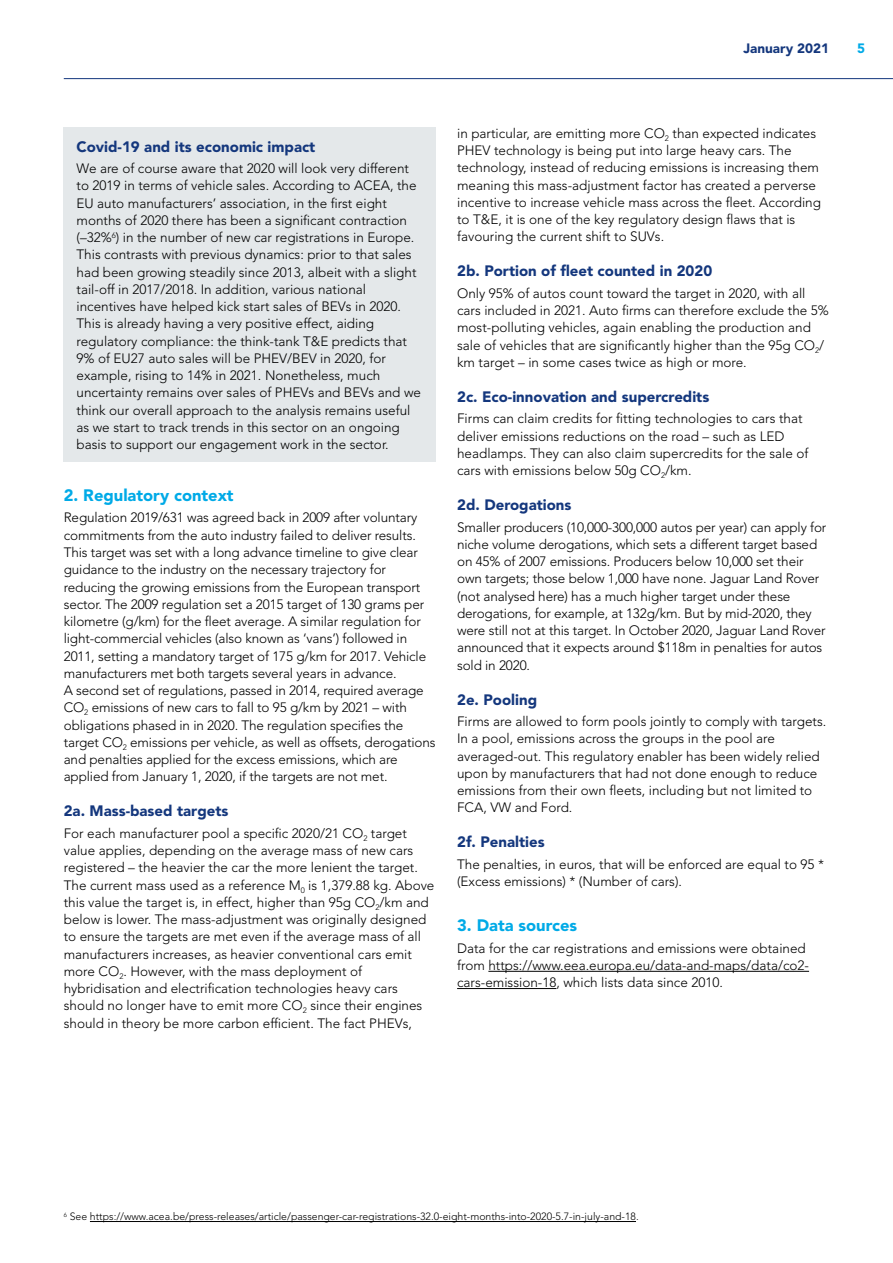
<style>
.page{position:relative;width:893px;height:1263px;background:#fff}
.page>*{position:absolute;margin:0;border:0;box-sizing:border-box;transform-origin:0 0}
.t1{font:900 16.5px "Avenir LT Std";color:#00aae7}
.t2{font:900 15px "Avenir LT Std";color:#14377d}
.t3{font:300 13.5px/17.2px "Avenir LT Std";color:#000}
.t4{font:900 13.5px "Avenir LT Std";color:#14377d}
.t5{font:900 13.5px "Avenir LT Std";color:#00aae7}
.t6{font:300 10.5px "Avenir LT Std";color:#000}
</style>
<div class="page">
<div style="left:64px;top:128px;width:372px;height:334px;background:#e4e8ea"></div>
<hr style="left:488px;top:971px;width:321px;height:1px;background:#000">
<hr style="left:457px;top:988px;width:99px;height:1px;background:#000">
<hr style="left:90px;top:1221px;width:546px;height:1px;background:#000">
<hr style="left:64px;top:78px;width:829px;height:1px;background:#14377d">
<p class="t4" style="left:743px;top:40px;width:87px">January 2021</p>
<p class="t5" style="left:857px;top:40px;width:9px">5</p>
<p class="t2" style="left:77px;top:137px;width:240px">Covid-19 and its economic impact</p>
<p class="t3" style="left:77px;top:160px;width:346px">We are of course aware that 2020 will look very different to 2019 in terms of vehicle sales. According to ACEA, the EU auto manufacturers’ association, in the first eight months of 2020 there has been a significant contraction (–32%<sup>6</sup>) in the number of new car registrations in Europe.<br>This contrasts with previous dynamics: prior to that sales had been growing steadily since 2013, albeit with a slight tail-off in 2017/2018. In addition, various national incentives have helped kick start sales of BEVs in 2020.<br>This is already having a very positive effect, aiding regulatory compliance: the think-tank T&amp;E predicts that 9% of EU27 auto sales will be PHEV/BEV in 2020, for example, rising to 14% in 2021. Nonetheless, much uncertainty remains over sales of PHEVs and BEVs and we think our overall approach to the analysis remains useful as we start to track trends in this sector on an ongoing basis to support our engagement work in the sector.</p>
<p class="t1" style="left:64px;top:485px;width:171px">2. Regulatory context</p>
<p class="t3" style="left:64px;top:509px;width:373px">Regulation 2019/631 was agreed back in 2009 after voluntary commitments from the auto industry failed to deliver results.<br>This target was set with a long advance timeline to give clear guidance to the industry on the necessary trajectory for reducing the growing emissions from the European transport sector. The 2009 regulation set a 2015 target of 130 grams per kilometre (g/km) for the fleet average. A similar regulation for light-commercial vehicles (also known as ‘vans’) followed in 2011, setting a mandatory target of 175 g/km for 2017. Vehicle manufacturers met both targets several years in advance.<br>A second set of regulations, passed in 2014, required average CO<sub>2</sub> emissions of new cars to fall to 95 g/km by 2021 – with obligations phased in in 2020. The regulation specifies the target CO<sub>2</sub> emissions per vehicle, as well as offsets, derogations and penalties applied for the excess emissions, which are applied from January 1, 2020, if the targets are not met.</p>
<p class="t2" style="left:64px;top:802px;width:166px">2a. Mass-based targets</p>
<p class="t3" style="left:64px;top:824px;width:372px">For each manufacturer pool a specific 2020/21 CO<sub>2</sub> target value applies, depending on the average mass of new cars registered – the heavier the car the more lenient the target.<br>The current mass used as a reference M<sub>0</sub> is 1,379.88 kg. Above this value the target is, in effect, higher than 95g CO<sub>2</sub>/km and below is lower. The mass-adjustment was originally designed to ensure the targets are met even if the average mass of all manufacturers increases, as heavier conventional cars emit more CO<sub>2</sub>. However, with the mass deployment of hybridisation and electrification technologies heavy cars should no longer have to emit more CO<sub>2</sub> since their engines should in theory be more carbon efficient. The fact PHEVs,</p>
<p class="t3" style="left:457px;top:125px;width:365px">in particular, are emitting more CO<sub>2</sub> than expected indicates PHEV technology is being put into large heavy cars. The technology, instead of reducing emissions is increasing them meaning this mass-adjustment factor has created a perverse incentive to increase vehicle mass across the fleet. According to T&amp;E, it is one of the key regulatory design flaws that is favouring the current shift to SUVs.</p>
<p class="t2" style="left:457px;top:262px;width:257px">2b. Portion of fleet counted in 2020</p>
<p class="t3" style="left:457px;top:285px;width:373px">Only 95% of autos count toward the target in 2020, with all cars included in 2021. Auto firms can therefore exclude the 5% most-polluting vehicles, again enabling the production and sale of vehicles that are significantly higher than the 95g CO<sub>2</sub>/ km target – in some cases twice as high or more.</p>
<p class="t2" style="left:457px;top:387px;width:254px">2c. Eco-innovation and supercredits</p>
<p class="t3" style="left:457px;top:410px;width:353px">Firms can claim credits for fitting technologies to cars that deliver emissions reductions on the road – such as LED headlamps. They can also claim supercredits for the sale of cars with emissions below 50g CO<sub>2</sub>/km.</p>
<p class="t2" style="left:457px;top:496px;width:116px">2d. Derogations</p>
<p class="t3" style="left:457px;top:518px;width:371px">Smaller producers (10,000-300,000 autos per year) can apply for niche volume derogations, which sets a different target based on 45% of 2007 emissions. Producers below 10,000 set their own targets; those below 1,000 have none. Jaguar Land Rover (not analysed here) has a much higher target under these derogations, for example, at 132g/km. But by mid-2020, they were still not at this target. In October 2020, Jaguar Land Rover announced that it expects around $118m in penalties for autos sold in 2020.</p>
<p class="t2" style="left:457px;top:690px;width:81px">2e. Pooling</p>
<p class="t3" style="left:457px;top:713px;width:371px">Firms are allowed to form pools jointly to comply with targets.<br>In a pool, emissions across the groups in the pool are averaged-out. This regulatory enabler has been widely relied upon by manufacturers that had not done enough to reduce emissions from their own fleets, including but not limited to FCA, VW and Ford.</p>
<p class="t2" style="left:457px;top:833px;width:89px">2f. Penalties</p>
<p class="t3" style="left:457px;top:856px;width:369px">The penalties, in euros, that will be enforced are equal to 95 * (Excess emissions) * (Number of cars).</p>
<p class="t1" style="left:457px;top:915px;width:122px">3. Data sources</p>
<p class="t3" style="left:457px;top:939px;width:353px">Data for the car registrations and emissions were obtained from https://www.eea.europa.eu/data-and-maps/data/co2- cars-emission-18, which lists data since 2010.</p>
<p class="t6" style="left:64px;top:1211px;width:576px"><sup>6</sup> See https://www.acea.be/press-releases/article/passenger-car-registrations-32.0-eight-months-into-2020-5.7-in-july-and-18.</p>
</div>
